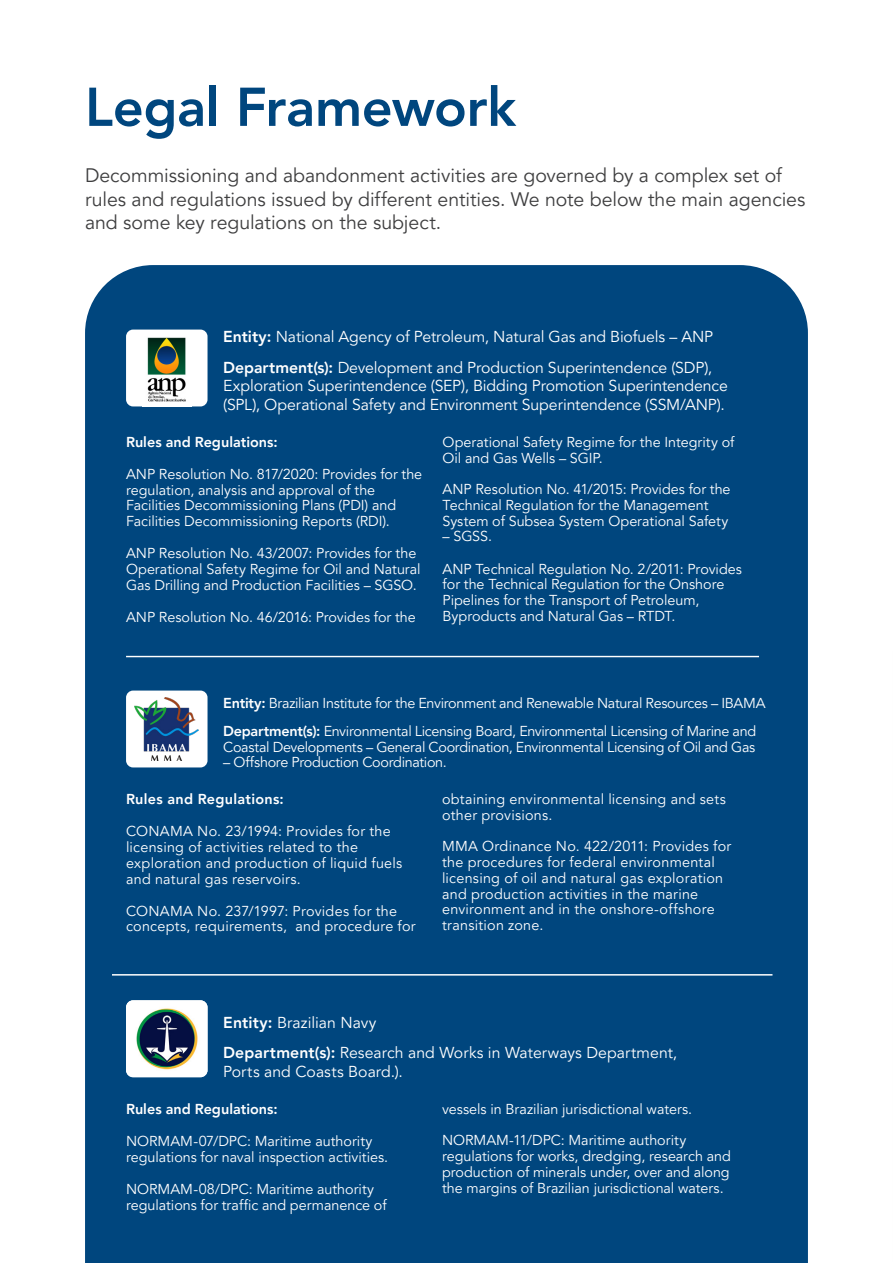
<style>
.page{position:relative;width:893px;height:1263px;background:#fff}
.page>*{position:absolute;margin:0;border:0;box-sizing:border-box;transform-origin:0 0}
.t1{font:800 54px "Avenir LT Pro";letter-spacing:-.005em;color:#00467e}
.Body_copy{font:19.5px/23.4px "Avenir LT Pro";letter-spacing:-.005em;color:#3e3e3f}
.Body_copy-2{font:15.75px/18.8px "Avenir LT Pro";letter-spacing:-.005em;color:#fff}
.Body_copy-3{font:14.4px/15.8px "Avenir LT Pro";color:#fff}
.Body_copy-4{font:14.4px/15.8px "Avenir LT Pro";letter-spacing:.02em;color:#fff}
.Body_copy-5{font:14.4px/15.8px "Avenir LT Pro";letter-spacing:-.025em;color:#fff}
.Body_copy-6{font:800 14.4px "Avenir LT Pro";letter-spacing:.005em;color:#fff}
.Body_copy-7{font:14.4px "Avenir LT Pro";letter-spacing:-.02em;color:#fff}
.s1{font-weight:800}
</style>
<div class="page">
<div style="left:85px;top:265px;width:723px;height:998px;background:#00467e"></div>
<div style="left:126px;top:330px;width:82px;height:76px;background:#fff;border-radius:7px"></div>
<img style="left:147px;top:337px;width:39px;height:65px">
<img style="left:126px;top:1000px;width:82px;height:77px">
<div style="left:126px;top:690px;width:82px;height:77px;background:#fff;border-radius:7px"></div>
<img style="left:135px;top:698px;width:64px;height:62px">
<hr style="left:112px;top:974px;width:660px;height:1px;background:#fff">
<hr style="left:126px;top:656px;width:633px;height:1px;background:#fff">
<p class="t1" style="left:85px;top:75px;width:433px">Legal Framework</p>
<p class="Body_copy" style="left:85px;top:164px;width:722px">Decommissioning and abandonment activities are governed by a complex set of rules and regulations issued by different entities. We note below the main agencies and some key regulations on the subject.</p>
<p class="Body_copy-2" style="left:223px;top:328px;width:492px"><span class="s1">Entity:</span> National Agency of Petroleum, Natural Gas and Biofuels – ANP</p>
<p class="Body_copy-2" style="left:223px;top:358px;width:506px"><span class="s1">Department(s):</span> Development and Production Superintendence (SDP),<br>Exploration Superintendence (SEP), Bidding Promotion Superintendence (SPL), Operational Safety and Environment Superintendence (SSM/ANP).</p>
<p class="Body_copy-6" style="left:126px;top:433px;width:153px">Rules and Regulations:</p>
<p class="Body_copy-3" style="left:126px;top:466px;width:298px">ANP Resolution No. 817/2020: Provides for the regulation, analysis and approval of the Facilities Decommissioning Plans (PDI) and Facilities Decommissioning Reports (RDI).</p>
<p class="Body_copy-3" style="left:126px;top:546px;width:296px">ANP Resolution No. 43/2007: Provides for the<br>Operational Safety Regime for Oil and Natural<br>Gas Drilling and Production Facilities – SGSO.</p>
<p class="Body_copy-3" style="left:126px;top:609px;width:291px">ANP Resolution No. 46/2016: Provides for the</p>
<p class="Body_copy-3" style="left:443px;top:434px;width:293px">Operational Safety Regime for the Integrity of<br>Oil and Gas Wells – SGIP.</p>
<p class="Body_copy-3" style="left:443px;top:481px;width:289px">ANP Resolution No. 41/2015: Provides for the<br>Technical Regulation for the Management<br>System of Subsea System Operational Safety</p>
<p class="Body_copy-3" style="left:443px;top:529px;width:51px">– SGSS.</p>
<p class="Body_copy-3" style="left:443px;top:561px;width:301px">ANP Technical Regulation No. 2/2011: Provides for the Technical Regulation for the Onshore Pipelines for the Transport of Petroleum, Byproducts and Natural Gas – RTDT.</p>
<p class="Body_copy-5" style="left:223px;top:695px;width:544px"><span class="s1">Entity:</span> Brazilian Institute for the Environment and Renewable Natural Resources – IBAMA</p>
<p class="Body_copy-5" style="left:223px;top:723px;width:535px"><span class="s1">Department(s):</span> Environmental Licensing Board, Environmental Licensing of Marine and<br>Coastal Developments – General Coordination, Environmental Licensing of Oil and Gas</p>
<p class="Body_copy-7" style="left:223px;top:754px;width:225px">– Offshore Production Coordination.</p>
<p class="Body_copy-6" style="left:126px;top:790px;width:159px">Rules and Regulations:</p>
<p class="Body_copy-4" style="left:126px;top:823px;width:278px">CONAMA No. 23/1994: Provides for the licensing of activities related to the exploration and production of liquid fuels and natural gas reservoirs.</p>
<p class="Body_copy-4" style="left:126px;top:903px;width:291px">CONAMA No. 237/1997: Provides for the concepts, requirements, and procedure for</p>
<p class="Body_copy-3" style="left:442px;top:791px;width:285px">obtaining environmental licensing and sets other provisions.</p>
<p class="Body_copy-4" style="left:442px;top:839px;width:291px">MMA Ordinance No. 422/2011: Provides for the procedures for federal environmental licensing of oil and natural gas exploration and production activities in the marine environment and in the onshore-offshore transition zone.</p>
<p class="Body_copy-2" style="left:223px;top:1013px;width:155px"><span class="s1">Entity:</span> Brazilian Navy</p>
<p class="Body_copy-2" style="left:223px;top:1044px;width:456px"><span class="s1">Department(s):</span> Research and Works in Waterways Department,<br>Ports and Coasts Board.).</p>
<p class="Body_copy-6" style="left:126px;top:1100px;width:153px">Rules and Regulations:</p>
<p class="Body_copy-3" style="left:126px;top:1133px;width:264px">NORMAM-07/DPC: Maritime authority regulations for naval inspection activities.</p>
<p class="Body_copy-3" style="left:126px;top:1181px;width:262px">NORMAM-08/DPC: Maritime authority regulations for traffic and permanence of</p>
<p class="Body_copy-3" style="left:442px;top:1101px;width:252px">vessels in Brazilian jurisdictional waters.</p>
<p class="Body_copy-3" style="left:442px;top:1132px;width:290px">NORMAM-11/DPC: Maritime authority regulations for works, dredging, research and production of minerals under, over and along the margins of Brazilian jurisdictional waters.</p>
</div>
